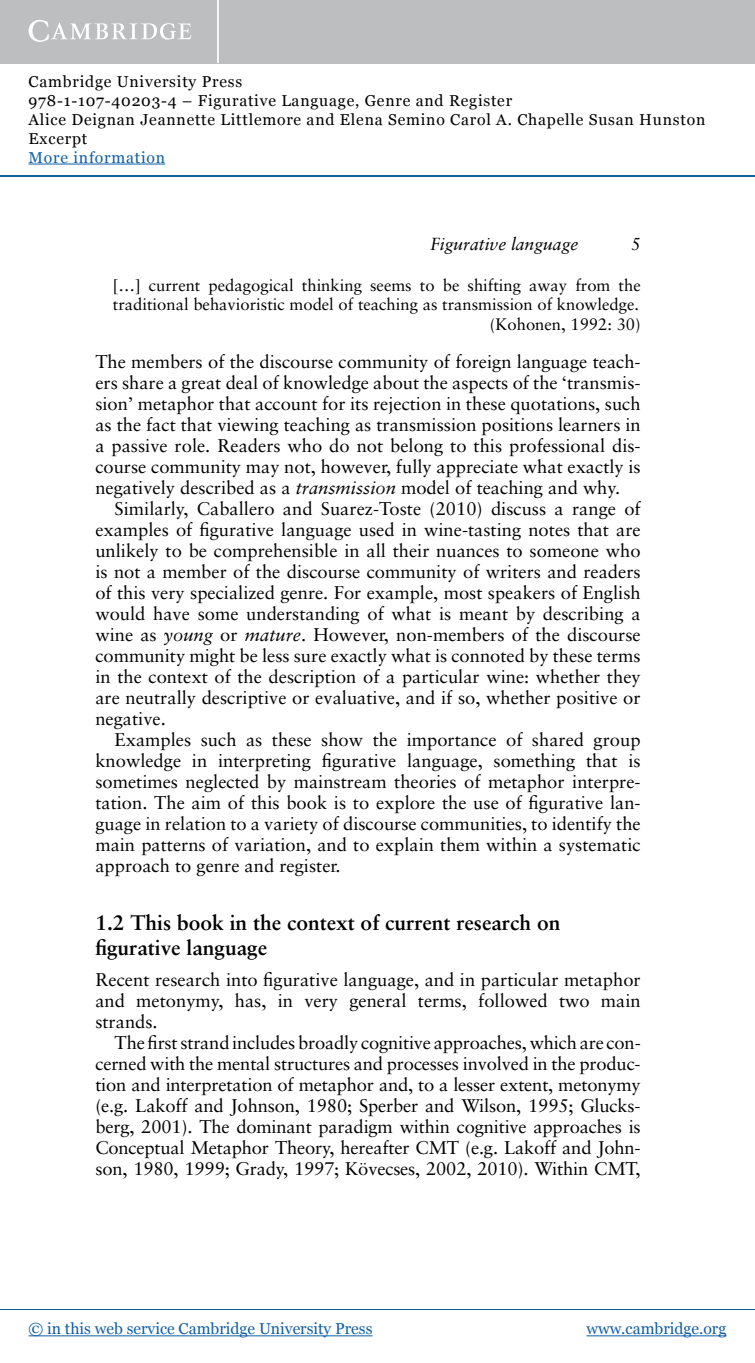
<style>
.page{position:relative;width:755px;height:1363px;background:#fff}
.page>*{position:absolute;margin:0;border:0;box-sizing:border-box;transform-origin:0 0}
.t1{font:700 21px/24.5px "Sabon";color:#000}
.t2{font:18.38px/21px "Sabon";color:#000;text-align:justify}
.t3{font:italic 17.5px "Sabon";color:#000}
.t4{font:17.5px "Sabon";color:#000}
.t5{font:16.62px/19.2px "Sabon";color:#000;text-align:right}
.t6{font:15.75px/18.7px "Georgia";letter-spacing:.05em;color:#000}
.t7{font:15.75px "Georgia";color:#105ea3}
.t8{font:15.75px "Georgia";letter-spacing:.05em;color:#105ea3}
.s1{font-style:italic}
</style>
<div class="page">
<div style="left:0;top:0;width:754px;height:63px;background:#bcbebf"></div>
<hr style="left:217px;top:0;width:2px;height:63px;background:#fff">
<svg style="left:29px;top:20px;width:162px;height:22px"></svg>
<hr style="left:29px;top:164px;width:136px;height:1px;background:#105ea3">
<hr style="left:0;top:175px;width:754px;height:2px;background:#105ea3">
<hr style="left:0;top:1308px;width:754px;height:1px;background:#105ea3">
<hr style="left:29px;top:1335px;width:343px;height:1px;background:#105ea3">
<hr style="left:586px;top:1335px;width:139px;height:1px;background:#105ea3">
<p class="t6" style="left:29px;top:73px;width:677px">Cambridge University Press<br>978-1-107-40203-4 – Figurative Language, Genre and Register<br>Alice Deignan Jeannette Littlemore and Elena Semino Carol A. Chapelle Susan Hunston Excerpt</p>
<p class="t8" style="left:29px;top:148px;width:138px">More information</p>
<p class="t3" style="left:430px;top:234px;width:149px">Figurative language</p>
<p class="t4" style="left:630px;top:233px;width:11px">5</p>
<p class="t5" style="left:113px;top:275px;width:529px">[…] current pedagogical thinking seems to be shifting away from the traditional behavioristic model of teaching as transmission of knowledge. (Kohonen, 1992: 30)</p>
<p class="t2" style="left:95px;top:351px;width:546px">The members of the discourse community of foreign language teach&shy;ers share a great deal of knowledge about the aspects of the ‘transmis&shy;sion’ metaphor that account for its rejection in these quotations, such as the fact that viewing teaching as transmission positions learners in a passive role. Readers who do not belong to this professional dis&shy;course community may not, however, fully appreciate what exactly is negatively described as a <span class="s1">transmission</span> model of teaching and why.</p>
<p class="t2" style="left:95px;top:498px;width:546px;text-indent:19px">Similarly, Caballero and Suarez-Toste (2010) discuss a range of examples of figurative language used in wine-tasting notes that are unlikely to be comprehensible in all their nuances to someone who is not a member of the discourse community of writers and readers of this very specialized genre. For example, most speakers of English would have some understanding of what is meant by describing a wine as <span class="s1">young</span> or <span class="s1">mature</span>. However, non-members of the discourse community might be less sure exactly what is connoted by these terms in the context of the description of a particular wine: whether they are neutrally descriptive or evaluative, and if so, whether positive or negative.</p>
<p class="t2" style="left:95px;top:729px;width:546px;text-indent:19px">Examples such as these show the importance of shared group knowledge in interpreting figurative language, something that is sometimes neglected by mainstream theories of metaphor interpre&shy;tation. The aim of this book is to explore the use of figurative lan&shy;guage in relation to a variety of discourse communities, to identify the main patterns of variation, and to explain them within a systematic approach to genre and register.</p>
<p class="t1" style="left:95px;top:910px;width:466px">1.2 This book in the context of current research on figurative language</p>
<p class="t2" style="left:95px;top:969px;width:546px">Recent research into figurative language, and in particular metaphor and metonymy, has, in very general terms, followed two main strands.</p>
<p class="t2" style="left:95px;top:1032px;width:546px;text-indent:19px">The first strand includes broadly cognitive approaches, which are con&shy;cerned with the mental structures and processes involved in the produc&shy;tion and interpretation of metaphor and, to a lesser extent, metonymy (e.g. Lakoff and Johnson, 1980; Sperber and Wilson, 1995; Glucks&shy;berg, 2001). The dominant paradigm within cognitive approaches is Conceptual Metaphor Theory, hereafter CMT (e.g. Lakoff and John&shy;son, 1980, 1999; Grady, 1997; Kövecses, 2002, 2010). Within CMT,</p>
<p class="t7" style="left:29px;top:1319px;width:345px">© in this web service Cambridge University Press</p>
<p class="t7" style="left:586px;top:1319px;width:141px">www.cambridge.org</p>
</div>
